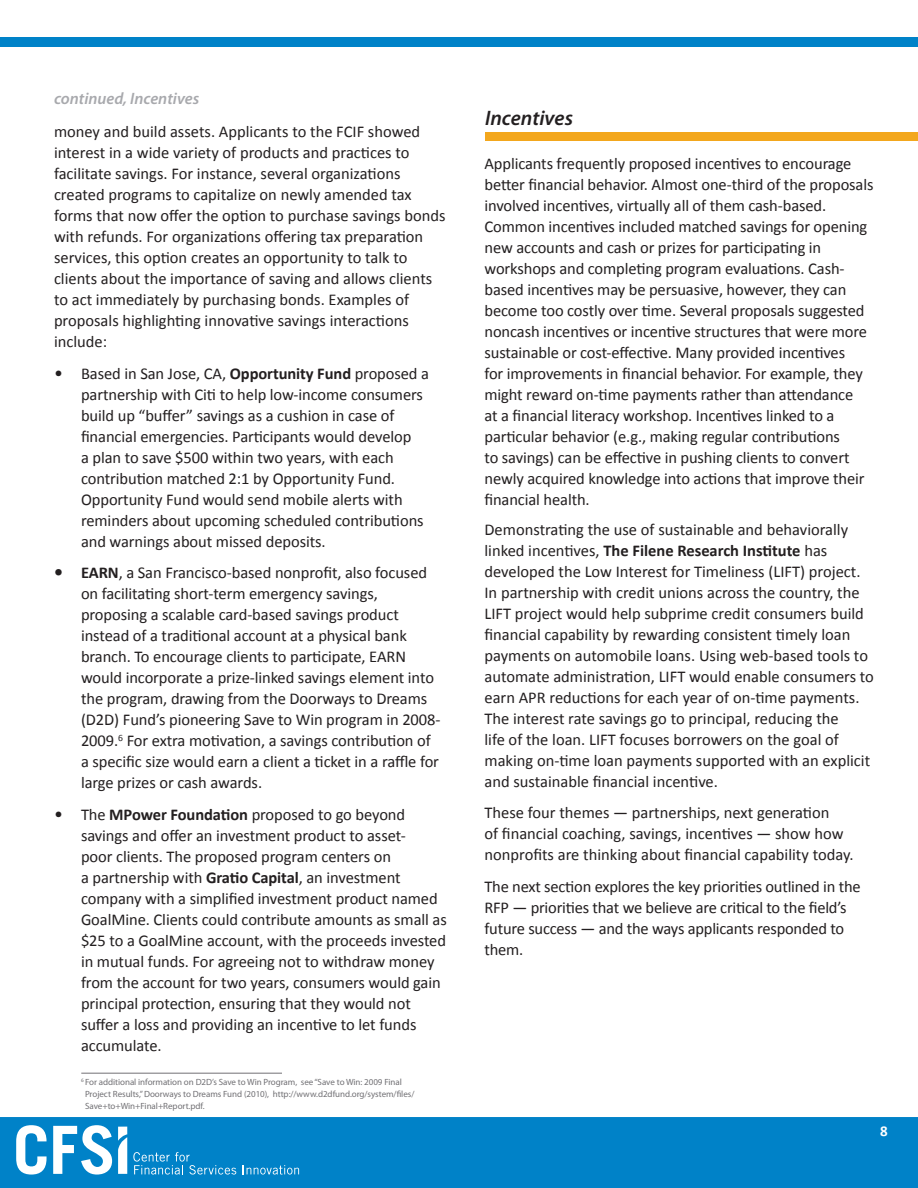
<style>
.page{position:relative;width:918px;height:1188px;background:#fff}
.page>*{position:absolute;margin:0;border:0;box-sizing:border-box;transform-origin:0 0}
.t1{font:italic 600 21px "Myriad Pro";color:#231f20}
.t2{font:16.5px/21px "Calibri";letter-spacing:-.005em;color:#231f20}
.t3{font:italic 600 16.5px "Myriad Pro";color:#a8a9ad}
.t4{font:700 15px "Calibri";color:#fff}
.t5{font:9px/12px "Myriad Pro";letter-spacing:-.005em;color:#717074}
.s1{font-size:18px}
.s2{font-weight:700}
.s3{font-weight:700;font-size:18px}
</style>
<div class="page">
<div style="left:0;top:1117px;width:918px;height:71px;background:#0082c8"></div>
<div style="left:0;top:37px;width:918px;height:10px;background:#0082c8"></div>
<svg style="left:16px;top:1125px;width:31px;height:50px"></svg>
<svg style="left:53px;top:1125px;width:59px;height:50px"></svg>
<svg style="left:118px;top:1127px;width:9px;height:47px"></svg>
<svg style="left:133px;top:1152px;width:103px;height:23px;background:#2493cf"></svg>
<svg style="left:243px;top:1165px;width:56px;height:10px"></svg>
<hr style="left:81px;top:1073px;width:201px;height:1px;background:#717074">
<div style="left:485px;top:132px;width:433px;height:8px;background:#f3a71d"></div>
<p class="t3" style="left:54px;top:88px;width:147px">continued, Incentives</p>
<p class="t2" style="left:54px;top:121px;width:393px">money and build assets. Applicants to the FCIF showed interest in a wide variety of products and practices to facilitate savings. For instance, several organizations created programs to capitalize on newly amended tax forms that now offer the option to purchase savings bonds with refunds. For organizations offering tax preparation services, this option creates an opportunity to talk to clients about the importance of saving and allows clients to act immediately by purchasing bonds. Examples of proposals highlighting innovative savings interactions include:</p>
<p class="t2" style="left:81px;top:362px;width:350px;text-indent:-27px"><span class="s1">•</span> Based in San Jose, CA, <span class="s2">Opportunity Fund</span> proposed a partnership with Citi to help low-income consumers build up “buffer” savings as a cushion in case of financial emergencies. Participants would develop<br>a plan to save $500 within two years, with each contribution matched 2:1 by Opportunity Fund.<br>Opportunity Fund would send mobile alerts with reminders about upcoming scheduled contributions and warnings about missed deposits.</p>
<p class="t2" style="left:81px;top:562px;width:361px;text-indent:-27px"><span class="s3">•</span> <span class="s2">EARN</span>, a San Francisco-based nonprofit, also focused on facilitating short-term emergency savings, proposing a scalable card-based savings product instead of a traditional account at a physical bank branch. To encourage clients to participate, EARN would incorporate a prize-linked savings element into the program, drawing from the Doorways to Dreams (D2D) Fund’s pioneering Save to Win program in 2008- 2009.<sup>6</sup> For extra motivation, a savings contribution of a specific size would earn a client a ticket in a raffle for large prizes or cash awards.</p>
<p class="t2" style="left:81px;top:803px;width:367px;text-indent:-27px"><span class="s1">•</span> The <span class="s2">MPower Foundation</span> proposed to go beyond savings and offer an investment product to asset-<br>poor clients. The proposed program centers on<br>a partnership with <span class="s2">Gratio Capital</span>, an investment company with a simplified investment product named GoalMine. Clients could contribute amounts as small as $25 to a GoalMine account, with the proceeds invested in mutual funds. For agreeing not to withdraw money from the account for two years, consumers would gain principal protection, ensuring that they would not suffer a loss and providing an incentive to let funds accumulate.</p>
<p class="t5" style="left:85px;top:1075px;width:331px;text-indent:-4px"><sup>6</sup> For additional information on D2D’s Save to Win Program, see “Save to Win: 2009 Final<br>Project Results,” Doorways to Dreams Fund (2010), http://www.d2dfund.org/system/files/<br>Save+to+Win+Final+Report.pdf.</p>
<p class="t1" style="left:485px;top:105px;width:89px">Incentives</p>
<p class="t2" style="left:484px;top:152px;width:391px">Applicants frequently proposed incentives to encourage better financial behavior. Almost one-third of the proposals involved incentives, virtually all of them cash-based.<br>Common incentives included matched savings for opening new accounts and cash or prizes for participating in workshops and completing program evaluations. Cash&shy;based incentives may be persuasive, however, they can become too costly over time. Several proposals suggested noncash incentives or incentive structures that were more sustainable or cost-effective. Many provided incentives<br>for improvements in financial behavior. For example, they might reward on-time payments rather than attendance<br>at a financial literacy workshop. Incentives linked to a particular behavior (e.g., making regular contributions<br>to savings) can be effective in pushing clients to convert newly acquired knowledge into actions that improve their financial health.</p>
<p class="t2" style="left:484px;top:518px;width:391px">Demonstrating the use of sustainable and behaviorally linked incentives, <span class="s2">The Filene Research Institute</span> has developed the Low Interest for Timeliness (LIFT) project.<br>In partnership with credit unions across the country, the LIFT project would help subprime credit consumers build financial capability by rewarding consistent timely loan payments on automobile loans. Using web-based tools to automate administration, LIFT would enable consumers to earn APR reductions for each year of on-time payments.<br>The interest rate savings go to principal, reducing the<br>life of the loan. LIFT focuses borrowers on the goal of making on-time loan payments supported with an explicit and sustainable financial incentive.</p>
<p class="t2" style="left:484px;top:802px;width:371px">These four themes — partnerships, next generation<br>of financial coaching, savings, incentives — show how nonprofits are thinking about financial capability today.</p>
<p class="t2" style="left:484px;top:875px;width:378px">The next section explores the key priorities outlined in the RFP — priorities that we believe are critical to the field’s future success — and the ways applicants responded to them.</p>
<p class="t4" style="left:880px;top:1122px;width:9px">8</p>
</div>
